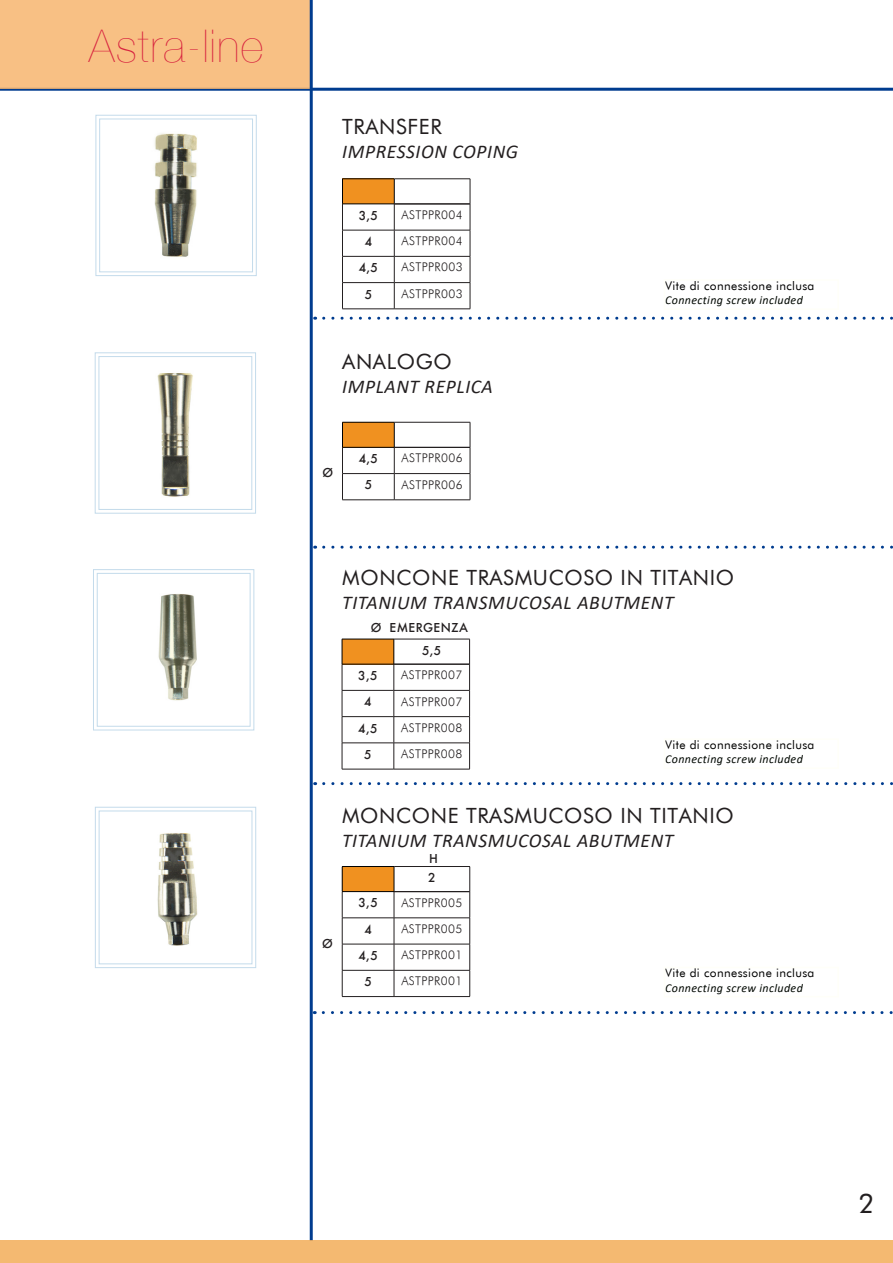
<style>
.page{position:relative;width:893px;height:1263px;background:#fff}
.page>*{position:absolute;margin:0;border:0;box-sizing:border-box;transform-origin:0 0}
.t1{font:200 45px "Helvetica Neue";letter-spacing:.03em;color:#d7213e}
.t2{font:27px "Futura BT";color:#231f20}
.t3{font:21px "Futura BT";letter-spacing:.03em;color:#231f20}
.t4{font:italic 19.5px "Calibri";letter-spacing:.03em;color:#231f20}
.t5{font:italic 12px "Futura";letter-spacing:.03em;color:#231f20}
.t6{font:12px "Futura BT";letter-spacing:.03em;color:#000}
.t7{font:italic 12px "Calibri";letter-spacing:.03em;color:#000701}
.t8{font:500 12px "Futura";letter-spacing:.03em;color:#231f20}
</style>
<div class="page">
<hr style="left:0;top:88px;width:893px;height:3px;background:#003c8f">
<div style="left:0;top:0;width:310px;height:88px;background:#f8c084"></div>
<hr style="left:310px;top:0;width:3px;height:1240px;background:#003c8f">
<svg style="left:95px;top:806px;width:161px;height:162px"></svg>
<div style="left:99px;top:811px;width:153px;height:153px;border:1px solid #c4dbeb"></div>
<div style="left:342px;top:866px;width:52px;height:25px;background:#f09120"></div>
<hr style="left:394px;top:917px;width:76px;height:1px;background:#231f20">
<hr style="left:394px;top:944px;width:76px;height:1px;background:#231f20">
<hr style="left:394px;top:970px;width:76px;height:1px;background:#231f20">
<hr style="left:394px;top:996px;width:76px;height:1px;background:#231f20">
<hr style="left:394px;top:866px;width:76px;height:1px;background:#231f20">
<svg style="left:469px;top:867px;width:1px;height:129px"></svg>
<hr style="left:394px;top:891px;width:76px;height:1px;background:#231f20">
<hr style="left:342px;top:917px;width:52px;height:1px;background:#231f20">
<hr style="left:342px;top:944px;width:52px;height:1px;background:#231f20">
<hr style="left:342px;top:970px;width:52px;height:1px;background:#231f20">
<hr style="left:342px;top:996px;width:52px;height:1px;background:#231f20">
<hr style="left:342px;top:866px;width:52px;height:1px;background:#000">
<svg style="left:342px;top:867px;width:1px;height:129px"></svg>
<svg style="left:394px;top:867px;width:1px;height:129px"></svg>
<hr style="left:342px;top:891px;width:52px;height:1px;background:#000">
<div style="left:342px;top:639px;width:52px;height:25px;background:#f09120"></div>
<hr style="left:394px;top:690px;width:76px;height:1px;background:#231f20">
<hr style="left:394px;top:716px;width:76px;height:1px;background:#231f20">
<hr style="left:394px;top:743px;width:76px;height:1px;background:#231f20">
<hr style="left:394px;top:769px;width:76px;height:1px;background:#231f20">
<hr style="left:394px;top:639px;width:76px;height:1px;background:#231f20">
<svg style="left:469px;top:639px;width:1px;height:130px"></svg>
<hr style="left:394px;top:664px;width:75px;height:1px;background:#231f20">
<hr style="left:342px;top:690px;width:52px;height:1px;background:#231f20">
<hr style="left:342px;top:716px;width:52px;height:1px;background:#231f20">
<hr style="left:342px;top:743px;width:52px;height:1px;background:#231f20">
<hr style="left:342px;top:769px;width:52px;height:1px;background:#231f20">
<hr style="left:342px;top:639px;width:52px;height:1px;background:#000">
<svg style="left:342px;top:639px;width:1px;height:130px"></svg>
<svg style="left:394px;top:639px;width:1px;height:130px"></svg>
<hr style="left:342px;top:664px;width:52px;height:1px;background:#000">
<svg style="left:93px;top:569px;width:162px;height:162px"></svg>
<div style="left:97px;top:573px;width:153px;height:154px;border:1px solid #c4dbeb"></div>
<svg style="left:94px;top:352px;width:162px;height:162px"></svg>
<div style="left:99px;top:356px;width:153px;height:154px;border:1px solid #c4dbeb"></div>
<div style="left:342px;top:422px;width:52px;height:25px;background:#f09120"></div>
<hr style="left:394px;top:473px;width:76px;height:1px;background:#231f20">
<hr style="left:394px;top:500px;width:76px;height:1px;background:#231f20">
<hr style="left:394px;top:422px;width:76px;height:1px;background:#231f20">
<svg style="left:470px;top:422px;width:1px;height:78px"></svg>
<hr style="left:394px;top:447px;width:76px;height:1px;background:#231f20">
<hr style="left:342px;top:473px;width:52px;height:1px;background:#231f20">
<hr style="left:342px;top:500px;width:52px;height:1px;background:#231f20">
<hr style="left:342px;top:422px;width:52px;height:1px;background:#000">
<svg style="left:342px;top:422px;width:1px;height:78px"></svg>
<svg style="left:394px;top:422px;width:1px;height:78px"></svg>
<hr style="left:342px;top:447px;width:52px;height:1px;background:#000">
<svg style="left:95px;top:114px;width:162px;height:162px"></svg>
<div style="left:99px;top:119px;width:154px;height:153px;border:1px solid #c4dbeb"></div>
<div style="left:342px;top:179px;width:52px;height:25px;background:#f09120"></div>
<hr style="left:394px;top:230px;width:76px;height:1px;background:#231f20">
<hr style="left:394px;top:256px;width:76px;height:1px;background:#231f20">
<hr style="left:394px;top:282px;width:76px;height:1px;background:#231f20">
<hr style="left:394px;top:309px;width:76px;height:1px;background:#231f20">
<hr style="left:394px;top:179px;width:76px;height:1px;background:#231f20">
<svg style="left:470px;top:179px;width:1px;height:130px"></svg>
<hr style="left:394px;top:204px;width:76px;height:1px;background:#231f20">
<hr style="left:342px;top:230px;width:52px;height:1px;background:#231f20">
<hr style="left:342px;top:256px;width:52px;height:1px;background:#231f20">
<hr style="left:342px;top:282px;width:52px;height:1px;background:#231f20">
<hr style="left:342px;top:309px;width:52px;height:1px;background:#231f20">
<hr style="left:342px;top:179px;width:52px;height:1px;background:#000">
<svg style="left:342px;top:180px;width:1px;height:129px"></svg>
<svg style="left:394px;top:180px;width:1px;height:129px"></svg>
<hr style="left:342px;top:204px;width:52px;height:1px;background:#000">
<div style="left:0;top:1240px;width:893px;height:23px;background:#f4b971"></div>
<svg style="left:324px;top:546px;width:569px;height:3px"></svg>
<svg style="left:324px;top:317px;width:569px;height:3px"></svg>
<svg style="left:324px;top:782px;width:569px;height:3px"></svg>
<svg style="left:323px;top:1011px;width:570px;height:3px"></svg>
<p class="t1" style="left:89px;top:20px;width:176px">Astra-line</p>
<p class="t3" style="left:342px;top:114px;width:101px">TRANSFER</p>
<p class="t4" style="left:342px;top:138px;width:177px">IMPRESSION COPING</p>
<p class="t8" style="left:359px;top:207px;width:21px">3,5</p>
<p class="t5" style="left:402px;top:207px;width:63px">ASTPPR004</p>
<p class="t8" style="left:365px;top:233px;width:9px">4</p>
<p class="t5" style="left:402px;top:234px;width:63px">ASTPPR004</p>
<p class="t8" style="left:359px;top:260px;width:21px">4,5</p>
<p class="t5" style="left:402px;top:260px;width:63px">ASTPPR003</p>
<p class="t8" style="left:365px;top:286px;width:9px">5</p>
<p class="t5" style="left:402px;top:286px;width:63px">ASTPPR003</p>
<p class="t3" style="left:342px;top:349px;width:111px">ANALOGO</p>
<p class="t4" style="left:342px;top:373px;width:152px">IMPLANT REPLICA</p>
<p class="t8" style="left:322px;top:464px;width:12px">Ø</p>
<p class="t8" style="left:359px;top:450px;width:21px">4,5</p>
<p class="t5" style="left:402px;top:451px;width:63px">ASTPPR006</p>
<p class="t8" style="left:365px;top:477px;width:9px">5</p>
<p class="t5" style="left:402px;top:477px;width:63px">ASTPPR006</p>
<p class="t6" style="left:665px;top:278px;width:151px">Vite di connessione inclusa</p>
<p class="t7" style="left:665px;top:292px;width:139px">Connecting screw included</p>
<p class="t3" style="left:342px;top:564px;width:393px">MONCONE TRASMUCOSO IN TITANIO</p>
<p class="t4" style="left:342px;top:589px;width:333px">TITANIUM TRANSMUCOSAL ABUTMENT</p>
<p class="t8" style="left:371px;top:619px;width:12px">Ø</p>
<p class="t8" style="left:390px;top:619px;width:80px">EMERGENZA</p>
<p class="t8" style="left:422px;top:642px;width:21px">5,5</p>
<p class="t8" style="left:358px;top:667px;width:21px">3,5</p>
<p class="t5" style="left:401px;top:668px;width:63px">ASTPPR007</p>
<p class="t8" style="left:364px;top:694px;width:9px">4</p>
<p class="t5" style="left:401px;top:694px;width:63px">ASTPPR007</p>
<p class="t8" style="left:358px;top:720px;width:21px">4,5</p>
<p class="t5" style="left:401px;top:720px;width:63px">ASTPPR008</p>
<p class="t8" style="left:364px;top:746px;width:9px">5</p>
<p class="t5" style="left:401px;top:746px;width:63px">ASTPPR008</p>
<p class="t6" style="left:665px;top:737px;width:151px">Vite di connessione inclusa</p>
<p class="t7" style="left:665px;top:751px;width:139px">Connecting screw included</p>
<p class="t8" style="left:322px;top:935px;width:12px">Ø</p>
<p class="t3" style="left:342px;top:802px;width:393px">MONCONE TRASMUCOSO IN TITANIO</p>
<p class="t4" style="left:342px;top:827px;width:333px">TITANIUM TRANSMUCOSAL ABUTMENT</p>
<p class="t8" style="left:429px;top:850px;width:10px">H</p>
<p class="t8" style="left:428px;top:870px;width:9px">2</p>
<p class="t8" style="left:358px;top:895px;width:21px">3,5</p>
<p class="t5" style="left:401px;top:895px;width:63px">ASTPPR005</p>
<p class="t8" style="left:364px;top:921px;width:9px">4</p>
<p class="t5" style="left:401px;top:921px;width:63px">ASTPPR005</p>
<p class="t8" style="left:358px;top:947px;width:21px">4,5</p>
<p class="t5" style="left:401px;top:948px;width:63px">ASTPPR001</p>
<p class="t8" style="left:364px;top:973px;width:9px">5</p>
<p class="t5" style="left:401px;top:974px;width:63px">ASTPPR001</p>
<p class="t6" style="left:665px;top:966px;width:151px">Vite di connessione inclusa</p>
<p class="t7" style="left:665px;top:979px;width:139px">Connecting screw included</p>
<p class="t2" style="left:859px;top:1187px;width:17px">2</p>
</div>
